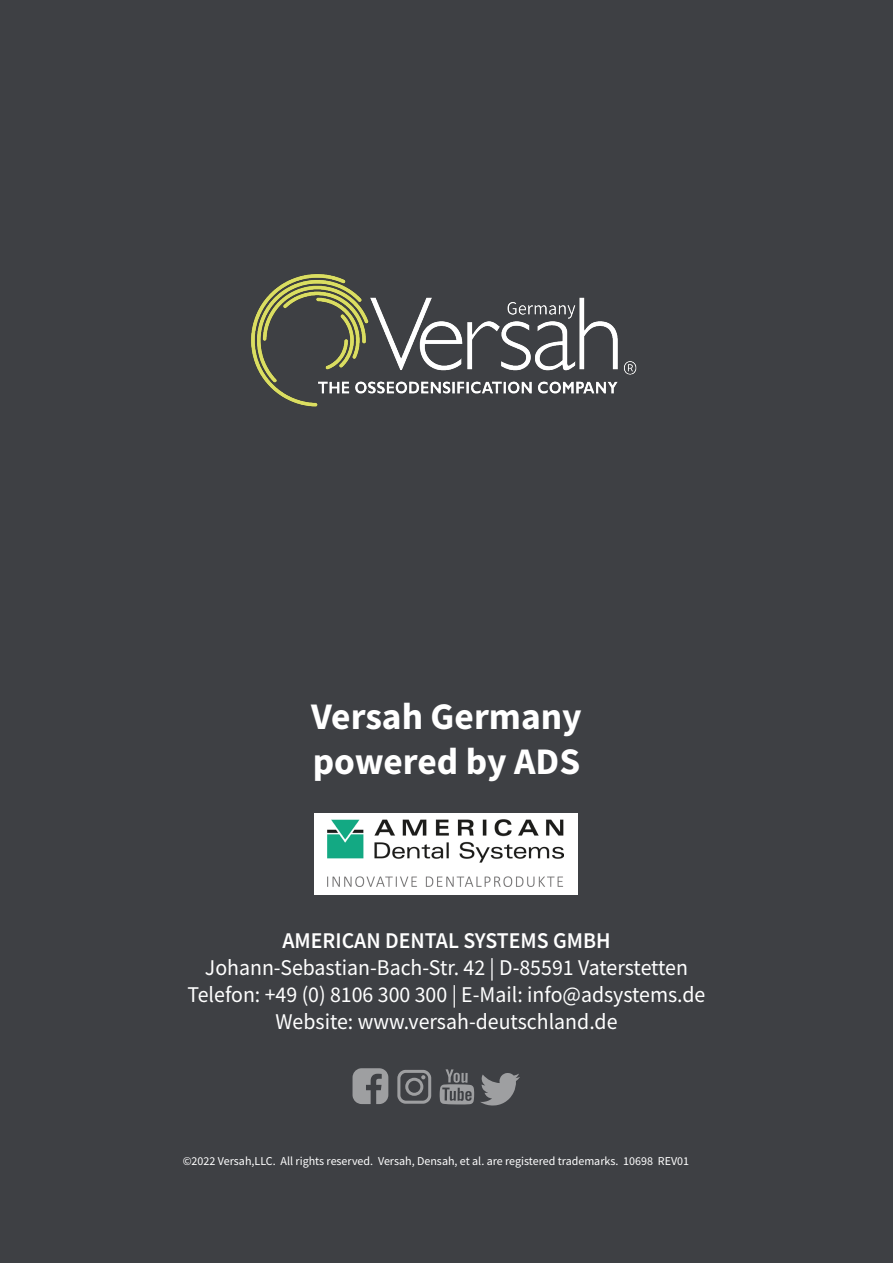
<style>
.page{position:relative;width:893px;height:1263px;background:#3e4044}
.page>*{position:absolute;margin:0;border:0;box-sizing:border-box;transform-origin:0 0}
.t1{font:700 37.5px "Source Sans Pro";color:#fff}
.t2{font:22.5px "Source Sans Pro";color:#fff}
.t3{font:600 22.5px "Source Sans Pro";color:#fff}
.t4{font:12px "Source Sans Pro";color:#fff}
</style>
<div class="page">
<img style="left:251px;top:274px;width:386px;height:133px">
<svg style="left:352px;top:1068px;width:36px;height:36px"></svg>
<svg style="left:397px;top:1070px;width:35px;height:34px"></svg>
<svg style="left:440px;top:1069px;width:34px;height:35px"></svg>
<svg style="left:480px;top:1073px;width:40px;height:33px"></svg>
<div style="left:314px;top:813px;width:264px;height:82px;background:#fff"></div>
<img style="left:327px;top:819px;width:237px;height:67px">
<p class="t1" style="left:311px;top:691px;width:272px">Versah Germany</p>
<p class="t1" style="left:313px;top:736px;width:269px">powered by ADS</p>
<p class="t3" style="left:282px;top:925px;width:330px">AMERICAN DENTAL SYSTEMS GMBH</p>
<p class="t2" style="left:205px;top:953px;width:485px">Johann-Sebastian-Bach-Str. 42 | D-85591 Vaterstetten</p>
<p class="t2" style="left:188px;top:980px;width:519px">Telefon: +49 (0) 8106 300 300 | E-Mail: info@adsystems.de</p>
<p class="t2" style="left:275px;top:1007px;width:343px">Website: www.versah-deutschland.de</p>
<p class="t4" style="left:183px;top:1154px;width:508px">©2022 Versah,LLC. All rights reserved. Versah, Densah, et al. are registered trademarks. 10698 REV01</p>
</div>
